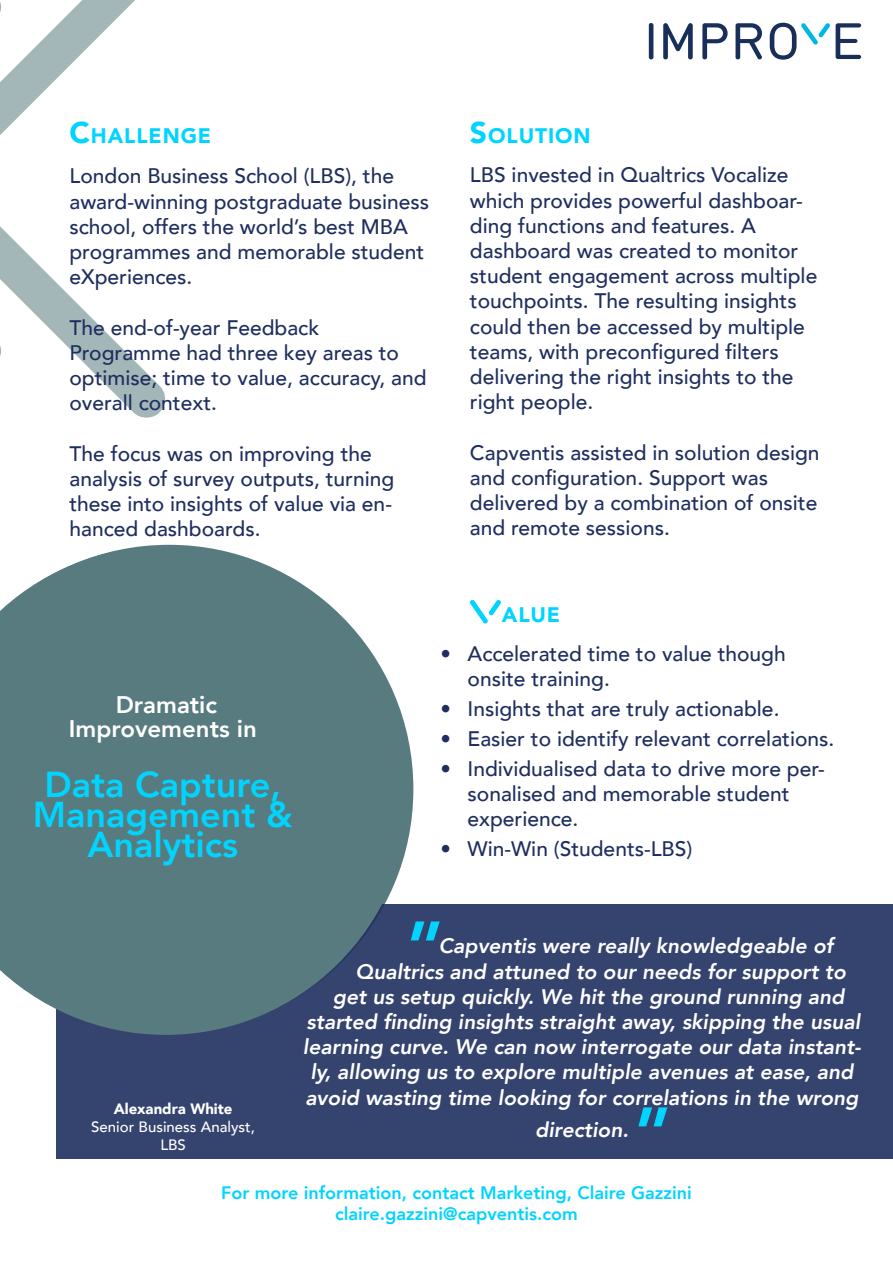
<style>
.page{position:relative;width:893px;height:1263px;background:#fff}
.page>*{position:absolute;margin:0;border:0;box-sizing:border-box;transform-origin:0 0}
.t1{font:800 72px "Avenir";color:#00d4ff}
.t2{font:800 36px/30px "Avenir";color:#00d4ff;text-align:center}
.t3{font:800 24px/24px "Avenir";color:#fff;text-align:center}
.t4{font:500 21px/25.2px "Avenir";color:#1f2e5f}
.t5{font:italic 800 21px "Avenir";color:#fff}
.t6{font:900 21px "Avenir";letter-spacing:.045em;color:#00d4ff}
.t7{font:800 18px "Avenir";color:#00d4ff}
.t8{font:500 15px "Avenir";color:#fff}
.t9{font:900 15px "Avenir";color:#fff}
.s1{font-size:30px}
</style>
<div class="page">
<svg style="left:470px;top:600px;width:31px;height:23px"></svg>
<svg style="left:0;top:0;width:166px;height:418px"></svg>
<svg style="left:0;top:0;width:2px;height:129px"></svg>
<svg style="left:0;top:229px;width:1px;height:137px"></svg>
<div style="left:56px;top:904px;width:837px;height:255px;background:#35436f"></div>
<svg style="left:0;top:546px;width:410px;height:489px;background:#648389"></svg>
<hr style="left:649px;top:23px;width:4px;height:36px;background:#183059;border-radius:2px">
<svg style="left:663px;top:23px;width:30px;height:36px"></svg>
<svg style="left:702px;top:23px;width:26px;height:36px"></svg>
<svg style="left:735px;top:23px;width:27px;height:36px"></svg>
<svg style="left:836px;top:23px;width:25px;height:36px"></svg>
<svg style="left:770px;top:23px;width:60px;height:37px"></svg>
<p class="t6" style="left:69px;top:117px;width:143px"><span class="s1">C</span>HALLENGE</p>
<p class="t6" style="left:470px;top:117px;width:122px"><span class="s1">S</span>OLUTION</p>
<p class="t4" style="left:69px;top:162px;width:361px">London Business School (LBS), the award-winning postgraduate business school, offers the world’s best MBA programmes and memorable student eXperiences.</p>
<p class="t4" style="left:69px;top:314px;width:251px">The end-of-year Feedback</p>
<p class="t4" style="left:69px;top:339px;width:359px">Programme had three key areas to optimise; time to value, accuracy, and overall context.</p>
<p class="t4" style="left:69px;top:440px;width:304px">The focus was on improving the</p>
<p class="t4" style="left:69px;top:465px;width:326px;text-align:justify">analysis of survey outputs, turning these into insights of value via en&shy;hanced dashboards.</p>
<p class="t4" style="left:470px;top:161px;width:349px">LBS invested in Qualtrics Vocalize which provides powerful dashboar&shy;ding functions and features. A dashboard was created to monitor student engagement across multiple touchpoints. The resulting insights could then be accessed by multiple teams, with preconfigured filters</p>
<p class="t4" style="left:470px;top:363px;width:325px">delivering the right insights to the right people.</p>
<p class="t4" style="left:470px;top:438px;width:351px">Capventis assisted in solution design and configuration. Support was</p>
<p class="t4" style="left:470px;top:489px;width:349px">delivered by a combination of onsite and remote sessions.</p>
<p class="t3" style="left:69px;top:693px;width:189px">Dramatic<br>Improvements in</p>
<h2 class="t2" style="left:33px;top:769px;width:261px">Data Capture,<br>Management &amp;<br>Analytics</h2>
<p class="t6" style="left:502px;top:596px;width:60px">ALUE</p>
<p class="t4" style="left:468px;top:640px;width:320px;text-indent:-27px">• Accelerated time to value though onsite training.</p>
<p class="t4" style="left:441px;top:695px;width:340px">• Insights that are truly actionable.</p>
<p class="t4" style="left:441px;top:725px;width:395px">• Easier to identify relevant correlations.</p>
<p class="t4" style="left:468px;top:755px;width:359px;text-indent:-27px">• Individualised data to drive more per&shy;sonalised and memorable student experience.</p>
<p class="t4" style="left:441px;top:835px;width:253px">• Win-Win (Students-LBS)</p>
<p class="t9" style="left:114px;top:1096px;width:120px">Alexandra White</p>
<p class="t8" style="left:91px;top:1114px;width:165px">Senior Business Analyst,</p>
<p class="t8" style="left:160px;top:1132px;width:27px">LBS</p>
<p class="t1" style="left:406px;top:891px;width:39px">”</p>
<p class="t5" style="left:439px;top:934px;width:396px">Capventis were really knowledgeable of</p>
<p class="t5" style="left:355px;top:959px;width:492px">Qualtrics and attuned to our needs for support to</p>
<p class="t5" style="left:333px;top:984px;width:513px">get us setup quickly. We hit the ground running and</p>
<p class="t5" style="left:307px;top:1009px;width:555px">started finding insights straight away, skipping the usual</p>
<p class="t5" style="left:303px;top:1034px;width:560px">learning curve. We can now interrogate our data instant-</p>
<p class="t5" style="left:310px;top:1060px;width:544px">ly, allowing us to explore multiple avenues at ease, and</p>
<p class="t5" style="left:305px;top:1085px;width:555px">avoid wasting time looking for correlations in the wrong</p>
<p class="t5" style="left:535px;top:1117px;width:95px">direction.</p>
<p class="t1" style="left:634px;top:1077px;width:39px">”</p>
<p class="t7" style="left:221px;top:1178px;width:472px">For more information, contact Marketing, Claire Gazzini</p>
<p class="t7" style="left:335px;top:1200px;width:244px">claire.gazzini@capventis.com</p>
</div>
